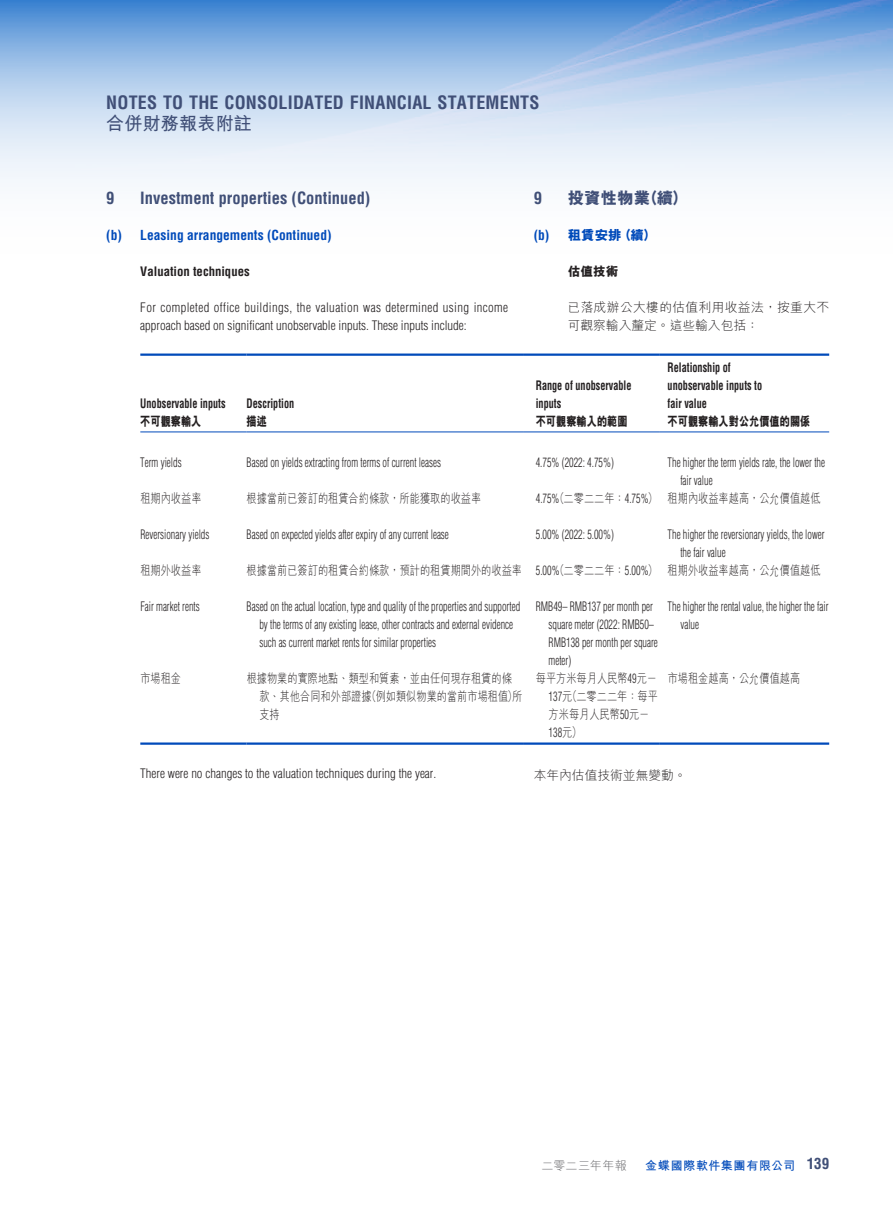
<style>
.page{position:relative;width:893px;height:1212px;background:#fff}
.page>*{position:absolute;margin:0;border:0;box-sizing:border-box;transform-origin:0 0}
.t1{font:700 condensed 18px "Helvetica LT Std";letter-spacing:.01em;color:#404f77}
.t2{font:700 18px "M Hei HK";letter-spacing:.015em;color:#404f77}
.t3{font:700 condensed 16.5px "Helvetica LT Std";color:#404f77}
.t4{font:800 16.5px "M Hei HK";color:#404f77}
.t5{font:700 condensed 13.5px "Helvetica LT Std";color:#004aba}
.t6{font:800 13.5px "M Hei HK";color:#004aba}
.t7{font:300 condensed 12.75px/18px "Helvetica LT Std";color:#231f20;scale:.8 1}
.t8{font:300 12.75px/18px "M Hei HK";color:#231f20;scale:.8 1}
.t9{font:300 condensed 12.75px/18px "Helvetica LT Std";color:#231f20}
.t10{font:700 condensed 12.75px/18px "Helvetica LT Std";color:#231f20;scale:.8 1}
.t11{font:300 12.75px/18px "M Hei HK";letter-spacing:.025em;color:#231f20}
.t12{font:800 12.75px "M Hei HK";color:#231f20;scale:.8 1}
.t13{font:700 condensed 12.75px "Helvetica LT Std";color:#231f20}
.t14{font:300 12.75px "M Hei HK";color:#231f20}
.t15{font:800 12.75px "M Hei HK";color:#231f20}
.t16{font:700 12px "M Hei HK";letter-spacing:.05em;color:#004aba}
.t17{font:300 12px "M Hei HK";letter-spacing:.025em;color:#636366}
.s1{font-family:"Helvetica LT Std";font-weight:700;font-stretch:condensed}
.s2{font-family:"Helvetica LT Std";font-stretch:condensed}
.s3{font-family:"M Hei HK";font-stretch:normal}
.s4{font-family:"Helvetica LT Std";font-stretch:condensed;font-size:15px;color:#404f77}
</style>
<div class="page">
<img style="left:0;top:0;width:893px;height:183px">
<hr style="left:140px;top:353px;width:107px;height:3px;background:#004aba">
<hr style="left:247px;top:353px;width:276px;height:3px;background:#004aba">
<hr style="left:523px;top:353px;width:136px;height:3px;background:#004aba">
<hr style="left:659px;top:353px;width:170px;height:3px;background:#004aba">
<hr style="left:140px;top:431px;width:107px;height:1px;background:#004aba">
<hr style="left:247px;top:431px;width:276px;height:1px;background:#004aba">
<hr style="left:523px;top:431px;width:136px;height:1px;background:#004aba">
<hr style="left:659px;top:431px;width:170px;height:1px;background:#004aba">
<hr style="left:140px;top:742px;width:107px;height:3px;background:#004aba">
<hr style="left:247px;top:742px;width:276px;height:3px;background:#004aba">
<hr style="left:523px;top:742px;width:136px;height:3px;background:#004aba">
<hr style="left:659px;top:742px;width:170px;height:3px;background:#004aba">
<h1 class="t1" style="left:106px;top:92px;width:435px">NOTES TO THE CONSOLIDATED FINANCIAL STATEMENTS</h1>
<h1 class="t2" style="left:106px;top:111px;width:147px">合併財務報表附註</h1>
<p class="t3" style="left:106px;top:187px;width:10px">9</p>
<p class="t3" style="left:140px;top:187px;width:232px">Investment properties (Continued)</p>
<p class="t5" style="left:106px;top:226px;width:227px">(b) Leasing arrangements (Continued)</p>
<p class="t13" style="left:140px;top:263px;width:111px">Valuation techniques</p>
<p class="t9" style="left:140px;top:298px;width:369px">For completed office buildings, the valuation was determined using income approach based on significant unobservable inputs. These inputs include:</p>
<p class="t10" style="left:140px;top:394px;width:108px">Unobservable inputs</p>
<p class="t10" style="left:247px;top:394px;width:61px">Description</p>
<p class="t3" style="left:534px;top:187px;width:10px">9</p>
<p class="t4" style="left:568px;top:189px;width:122px">投資性物業（續）</p>
<p class="t6" style="left:534px;top:228px;width:124px"><span class="s1">(b)</span> 租賃安排（續）</p>
<p class="t15" style="left:568px;top:265px;width:52px">估值技術</p>
<p class="t11" style="left:568px;top:298px;width:263px">已落成辦公大樓的估值利用收益法，按重大不可觀察輸入釐定。這些輸入包括：</p>
<p class="t10" style="left:536px;top:376px;width:121px">Range of unobservable inputs</p>
<p class="t10" style="left:668px;top:358px;width:120px">Relationship of unobservable inputs to fair value</p>
<p class="t12" style="left:140px;top:415px;width:78px">不可觀察輸入</p>
<p class="t12" style="left:247px;top:415px;width:27px">描述</p>
<p class="t12" style="left:536px;top:415px;width:116px">不可觀察輸入的範圍</p>
<p class="t12" style="left:668px;top:415px;width:180px">不可觀察輸入對公允價值的關係</p>
<p class="t7" style="left:140px;top:453px;width:53px">Term yields</p>
<p class="t7" style="left:247px;top:453px;width:244px">Based on yields extracting from terms of current leases</p>
<p class="t7" style="left:536px;top:453px;width:99px">4.75% (2022: 4.75%)</p>
<p class="t7" style="left:680px;top:453px;width:182px;text-indent:-13px">The higher the term yields rate, the lower the fair value</p>
<p class="t8" style="left:140px;top:489px;width:78px">租期內收益率</p>
<p class="t8" style="left:247px;top:489px;width:295px">根據當前已簽訂的租賃合約條款，所能獲取的收益率</p>
<p class="t8" style="left:536px;top:489px;width:358px"><span class="s2">4.75%</span>（二零二二年：<span class="s2">4.75%</span>） 租期內收益率越高，公允價值越低</p>
<p class="t7" style="left:140px;top:525px;width:88px">Reversionary yields</p>
<p class="t7" style="left:247px;top:525px;width:254px">Based on expected yields after expiry of any current lease</p>
<p class="t7" style="left:536px;top:525px;width:99px">5.00% (2022: 5.00%)</p>
<p class="t7" style="left:680px;top:525px;width:182px;text-indent:-13px">The higher the reversionary yields, the lower the fair value</p>
<p class="t8" style="left:140px;top:561px;width:78px">租期外收益率</p>
<p class="t8" style="left:247px;top:561px;width:719px">根據當前已簽訂的租賃合約條款，預計的租賃期間外的收益率 <span class="s2">5.00%</span>（二零二二年：<span class="s2">5.00%</span>） 租期外收益率越高，公允價值越低</p>
<p class="t7" style="left:140px;top:597px;width:76px">Fair market rents</p>
<p class="t7" style="left:259px;top:597px;width:327px;text-indent:-13px">Based on the actual location, type and quality of the properties and supported by the terms of any existing lease, other contracts and external evidence such as current market rents for similar properties</p>
<p class="t7" style="left:549px;top:597px;width:138px;text-indent:-13px">RMB49– RMB137 per month per square meter (2022: RMB50–<br>RMB138 per month per square meter)</p>
<p class="t7" style="left:680px;top:597px;width:187px;text-indent:-13px">The higher the rental value, the higher the fair value</p>
<p class="t8" style="left:140px;top:669px;width:52px">市場租金</p>
<p class="t8" style="left:259px;top:669px;width:330px;text-indent:-13px">根據物業的實際地點、類型和質素，並由任何現存租賃的條款、其他合同和外部證據（例如類似物業的當前市場租值）所支持</p>
<p class="t8" style="left:549px;top:669px;width:138px;text-align:justify;text-indent:-13px">每平方米每月人民幣<span class="s2">49</span>元－<span class="s2">137</span>元（二零二二年：每平方米每月人民幣<span class="s2">50</span>元－</p>
<p class="t7" style="left:549px;top:723px;width:43px">138<span class="s3">元）</span></p>
<p class="t8" style="left:668px;top:669px;width:167px">市場租金越高，公允價值越高</p>
<p class="t9" style="left:140px;top:764px;width:297px">There were no changes to the valuation techniques during the year.</p>
<p class="t14" style="left:534px;top:769px;width:154px">本年內估值技術並無變動。</p>
<p class="t17" style="left:541px;top:1159px;width:87px">二零二三年年報</p>
<p class="t16" style="left:645px;top:1157px;width:186px">金蝶國際軟件集團有限公司 <span class="s4">139</span></p>
</div>
